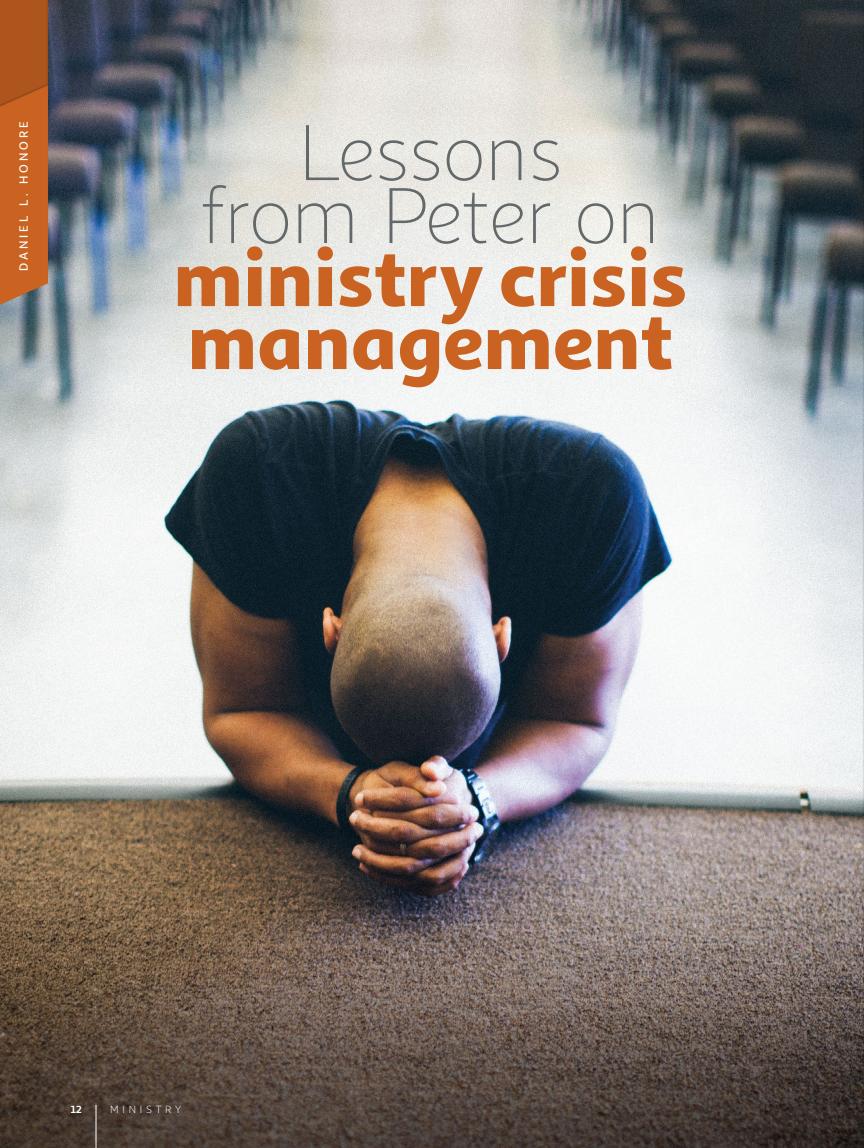
<style>
.page{position:relative;width:864px;height:1148px;background:#fff}
.page>*{position:absolute;margin:0;border:0;box-sizing:border-box;transform-origin:0 0}
.t1{font:900 79.5px/63px "Sana Sans Alt";color:#ca6322}
.t2{font:300 79.5px/63px "Sana Sans Alt";letter-spacing:-.01em;color:#63686a;text-align:center}
.t3{font:500 12px "Sana Sans Alt";letter-spacing:.255em;color:#fff}
.t4{font:10.5px "Sana Sans Alt";letter-spacing:.36em;color:#fff}
.t5{font:700 10.5px "Sana Sans Alt";color:#fff}
</style>
<div class="page">
<div style="left:0;top:0;width:864px;height:1148px;background:#000;opacity:.1"></div>
<hr style="left:96px;top:1104px;width:1px;height:44px;background:#fff">
<div style="left:0;top:0;width:62px;height:226px;background:#000;opacity:.1"></div>
<div style="left:0;top:0;width:48px;height:225px;background:#ae551d"></div>
<div style="left:0;top:70px;width:48px;height:253px;background:#000;opacity:.1"></div>
<p class="t3" style="left:16px;top:271px;width:151px;rotate:-90deg">DANIEL L. HONORE</p>
<p class="t2" style="left:201px;top:123px;width:461px">Lessons<br>from Peter on</p>
<p class="t1" style="left:174px;top:246px;width:515px">ministry crisis management</p>
<p class="t5" style="left:71px;top:1102px;width:13px">12</p>
<p class="t4" style="left:110px;top:1102px;width:72px">MINISTRY</p>
</div>
